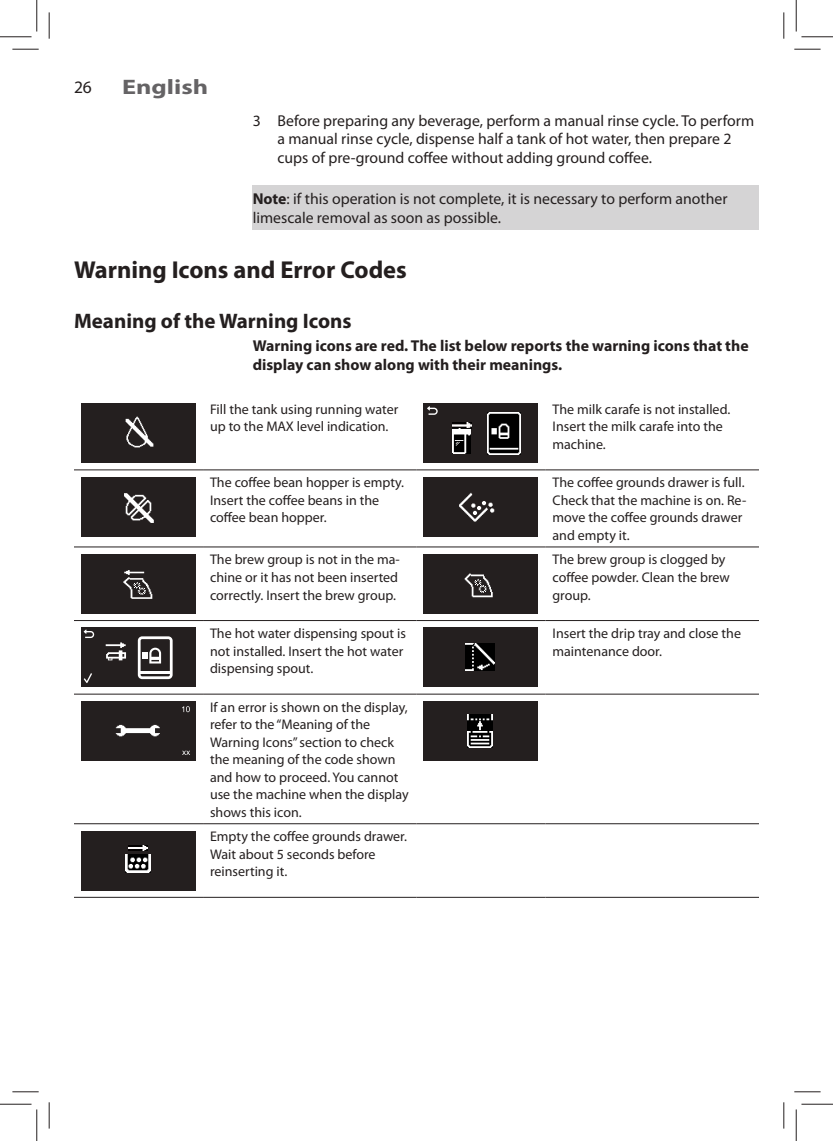
<style>
.page{position:relative;width:833px;height:1141px;background:#fff}
.page>*{position:absolute;margin:0;border:0;box-sizing:border-box;transform-origin:0 0}
.t1{font:700 24.5px "Myriad Pro";color:#241f1f}
.t2{font:700 21px "Myriad Pro";color:#241f1f}
.t3{font:700 21px "Myriad Pro";color:#656365;scale:1.25 1}
.t4{font:17.5px "Myriad Pro";color:#241f1f}
.t5{font:15.75px/18.9px "Myriad Pro";color:#241f1f}
.t6{font:700 15.75px/18.9px "Myriad Pro";color:#241f1f}
.t7{font:14px/17.5px "Myriad Pro";color:#241f1f}
.s1{font-weight:700}
</style>
<div class="page">
<div style="left:253px;top:185px;width:506px;height:45px;background:#d5d4d5"></div>
<hr style="left:74px;top:469px;width:129px;height:1px;background:#241f1f">
<hr style="left:203px;top:469px;width:213px;height:1px;background:#241f1f">
<hr style="left:416px;top:469px;width:129px;height:1px;background:#241f1f">
<hr style="left:545px;top:469px;width:214px;height:1px;background:#241f1f">
<hr style="left:74px;top:546px;width:129px;height:1px;background:#241f1f">
<hr style="left:203px;top:546px;width:213px;height:1px;background:#241f1f">
<hr style="left:416px;top:546px;width:129px;height:1px;background:#241f1f">
<hr style="left:545px;top:546px;width:214px;height:1px;background:#241f1f">
<hr style="left:74px;top:620px;width:129px;height:1px;background:#241f1f">
<hr style="left:203px;top:620px;width:213px;height:1px;background:#241f1f">
<hr style="left:416px;top:620px;width:129px;height:1px;background:#241f1f">
<hr style="left:545px;top:620px;width:214px;height:1px;background:#241f1f">
<hr style="left:74px;top:693px;width:129px;height:1px;background:#241f1f">
<hr style="left:203px;top:693px;width:213px;height:1px;background:#241f1f">
<hr style="left:416px;top:693px;width:129px;height:1px;background:#241f1f">
<hr style="left:545px;top:693px;width:214px;height:1px;background:#241f1f">
<hr style="left:74px;top:823px;width:129px;height:1px;background:#241f1f">
<hr style="left:203px;top:823px;width:213px;height:1px;background:#241f1f">
<hr style="left:416px;top:823px;width:129px;height:1px;background:#241f1f">
<hr style="left:545px;top:823px;width:214px;height:1px;background:#241f1f">
<hr style="left:74px;top:896px;width:129px;height:1px;background:#241f1f">
<hr style="left:203px;top:896px;width:213px;height:1px;background:#241f1f">
<hr style="left:416px;top:896px;width:129px;height:1px;background:#241f1f">
<hr style="left:545px;top:896px;width:214px;height:1px;background:#241f1f">
<div style="left:81px;top:403px;width:114px;height:59px;background:#241f1f"></div>
<svg style="left:126px;top:416px;width:27px;height:31px"></svg>
<div style="left:423px;top:403px;width:114px;height:59px;background:#241f1f"></div>
<svg style="left:427px;top:406px;width:10px;height:8px"></svg>
<img style="left:452px;top:422px;width:19px;height:31px">
<img style="left:487px;top:412px;width:33px;height:42px">
<div style="left:81px;top:476px;width:114px;height:60px;background:#241f1f"></div>
<svg style="left:124px;top:493px;width:30px;height:30px"></svg>
<div style="left:423px;top:476px;width:114px;height:60px;background:#241f1f"></div>
<svg style="left:459px;top:492px;width:35px;height:29px"></svg>
<div style="left:81px;top:553px;width:114px;height:60px;background:#241f1f"></div>
<svg style="left:123px;top:570px;width:29px;height:28px"></svg>
<div style="left:423px;top:553px;width:114px;height:60px;background:#241f1f"></div>
<svg style="left:464px;top:573px;width:28px;height:24px"></svg>
<div style="left:81px;top:627px;width:114px;height:60px;background:#241f1f"></div>
<svg style="left:84px;top:673px;width:8px;height:9px"></svg>
<svg style="left:84px;top:629px;width:10px;height:9px"></svg>
<svg style="left:106px;top:642px;width:20px;height:18px"></svg>
<svg style="left:138px;top:636px;width:35px;height:43px"></svg>
<div style="left:423px;top:627px;width:114px;height:60px;background:#241f1f"></div>
<img style="left:465px;top:643px;width:30px;height:27px">
<div style="left:81px;top:701px;width:114px;height:59px;background:#241f1f"></div>
<svg style="left:116px;top:724px;width:44px;height:12px"></svg>
<svg style="left:182px;top:706px;width:8px;height:6px"></svg>
<svg style="left:182px;top:750px;width:8px;height:4px"></svg>
<div style="left:423px;top:701px;width:114px;height:59px;background:#241f1f"></div>
<img style="left:468px;top:714px;width:24px;height:33px">
<div style="left:81px;top:830px;width:114px;height:60px;background:#241f1f"></div>
<img style="left:125px;top:854px;width:26px;height:18px">
<img style="left:128px;top:845px;width:20px;height:5px">
<svg style="left:12px;top:49px;width:27px;height:1px"></svg>
<svg style="left:794px;top:49px;width:26px;height:1px"></svg>
<svg style="left:12px;top:1091px;width:27px;height:1px"></svg>
<svg style="left:794px;top:1091px;width:26px;height:1px"></svg>
<svg style="left:49px;top:12px;width:1px;height:27px"></svg>
<svg style="left:49px;top:1102px;width:1px;height:26px"></svg>
<svg style="left:783px;top:12px;width:1px;height:27px"></svg>
<svg style="left:783px;top:1102px;width:1px;height:26px"></svg>
<hr style="left:0;top:36px;width:32px;height:1px;background:#241f1f">
<hr style="left:801px;top:36px;width:31px;height:1px;background:#241f1f">
<hr style="left:0;top:1103px;width:32px;height:1px;background:#241f1f">
<hr style="left:801px;top:1103px;width:31px;height:1px;background:#241f1f">
<hr style="left:36px;top:0;width:1px;height:32px;background:#241f1f">
<hr style="left:36px;top:1109px;width:1px;height:31px;background:#241f1f">
<hr style="left:795px;top:0;width:1px;height:32px;background:#241f1f">
<hr style="left:795px;top:1109px;width:1px;height:31px;background:#241f1f">
<p class="t4" style="left:74px;top:76px;width:19px">26</p>
<h2 class="t3" style="left:122px;top:73px;width:70px">English</h2>
<p class="t5" style="left:277px;top:110px;width:478px;text-indent:-25px">3 Before preparing any beverage, perform a manual rinse cycle. To perform a manual rinse cycle, dispense half a tank of hot water, then prepare 2 cups of pre-ground coffee without adding ground coffee.</p>
<p class="t5" style="left:253px;top:189px;width:476px"><span class="s1">Note</span>: if this operation is not complete, it is necessary to perform another limescale removal as soon as possible.</p>
<h1 class="t1" style="left:74px;top:254px;width:334px">Warning Icons and Error Codes</h1>
<h2 class="t2" style="left:74px;top:307px;width:279px">Meaning of the Warning Icons</h2>
<p class="t6" style="left:253px;top:336px;width:497px">Warning icons are red. The list below reports the warning icons that the display can show along with their meanings.</p>
<p class="t7" style="left:210px;top:400px;width:190px">Fill the tank using running water up to the MAX level indication.</p>
<p class="t7" style="left:552px;top:400px;width:179px">The milk carafe is not installed.<br>Insert the milk carafe into the machine.</p>
<p class="t7" style="left:210px;top:473px;width:196px">The coffee bean hopper is empty.<br>Insert the coffee beans in the coffee bean hopper.</p>
<p class="t7" style="left:552px;top:473px;width:195px">The coffee grounds drawer is full.<br>Check that the machine is on. Re&shy;move the coffee grounds drawer and empty it.</p>
<p class="t7" style="left:210px;top:550px;width:191px">The brew group is not in the ma&shy;chine or it has not been inserted correctly. Insert the brew group.</p>
<p class="t7" style="left:552px;top:550px;width:179px">The brew group is clogged by coffee powder. Clean the brew group.</p>
<p class="t7" style="left:210px;top:624px;width:197px">The hot water dispensing spout is not installed. Insert the hot water dispensing spout.</p>
<p class="t7" style="left:552px;top:624px;width:190px">Insert the drip tray and close the maintenance door.</p>
<p class="t7" style="left:210px;top:697px;width:200px">If an error is shown on the display, refer to the “Meaning of the<br>Warning Icons” section to check the meaning of the code shown and how to proceed. You cannot use the machine when the display shows this icon.</p>
<p class="t7" style="left:210px;top:827px;width:198px">Empty the coffee grounds drawer.<br>Wait about 5 seconds before reinserting it.</p>
</div>
